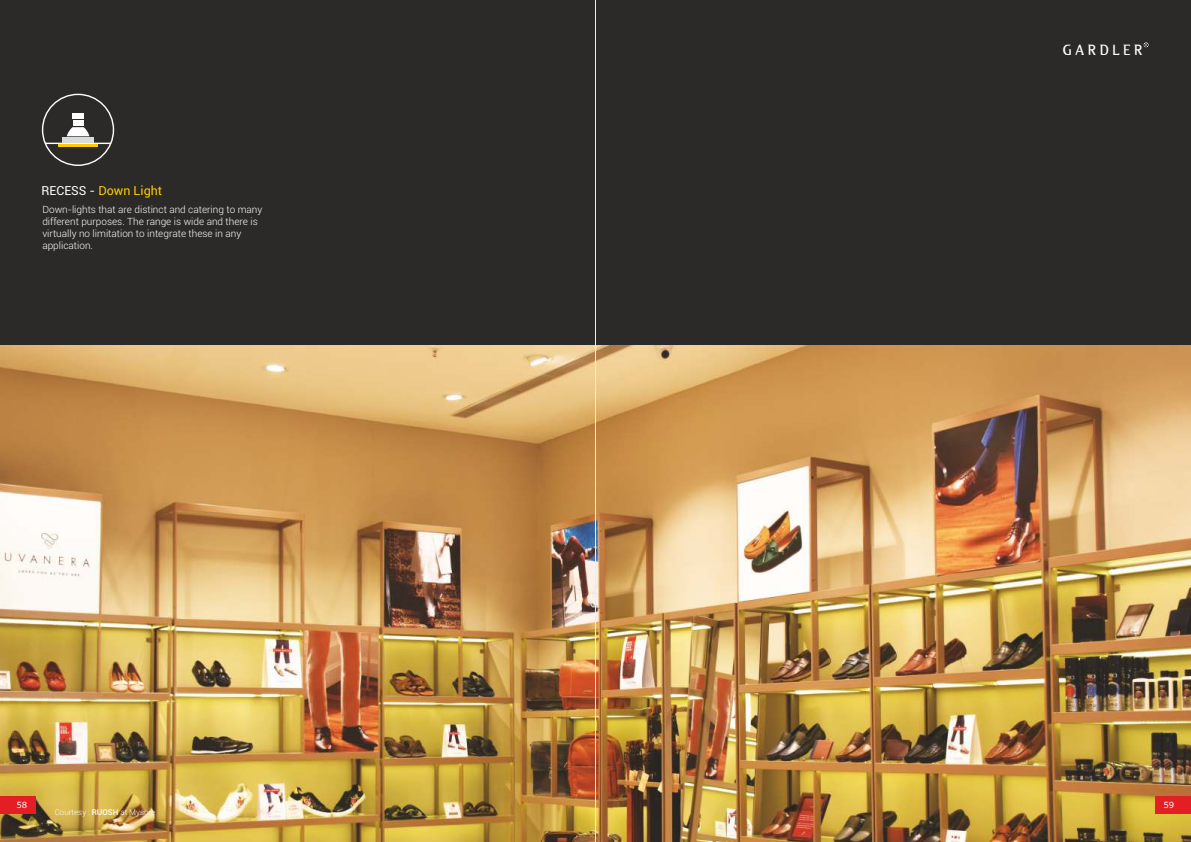
<style>
.page{position:relative;width:1191px;height:842px;background:#2b2a29}
.page>*{position:absolute;margin:0;border:0;box-sizing:border-box;transform-origin:0 0}
.t1{font:13.6px "Alex";color:#fefefe}
.t2{font:12.5px "Roboto";color:#fecc00}
.t3{font:300 10px/12px "Roboto";color:#fefefe}
.t4{font:8.5px "Verdana";color:#fefefe}
.t5{font:300 8px "Roboto";color:#fefefe}
.s1{color:#fefefe}
.s2{font-weight:500}
</style>
<div class="page">
<img style="left:0;top:346px;width:1191px;height:496px">
<hr style="left:595px;top:0;width:1px;height:842px;background:#ebecec">
<div style="left:42px;top:94px;width:72px;height:72px;border:1px solid #fefefe;border-radius:50%"></div>
<hr style="left:45px;top:143px;width:66px;height:1px;background:#fefefe">
<hr style="left:58px;top:144px;width:40px;height:2px;background:#fecc00">
<div style="left:62px;top:137px;width:32px;height:6px;background:#d9dada"></div>
<svg style="left:67px;top:127px;width:22px;height:9px"></svg>
<div style="left:73px;top:120px;width:10px;height:6px;background:#fefefe"></div>
<div style="left:72px;top:113px;width:12px;height:6px;background:#fefefe"></div>
<svg style="left:1143px;top:43px;width:5px;height:4px"></svg>
<div style="left:1155px;top:797px;width:36px;height:17px;background:#e31e24"></div>
<div style="left:0;top:797px;width:35px;height:17px;background:#e31e24"></div>
<p class="t2" style="left:42px;top:185px;width:122px"><span class="s1">RECESS -</span> Down Light</p>
<p class="t3" style="left:42px;top:205px;width:221px">Down-lights that are distinct and catering to many different purposes. The range is wide and there is virtually no limitation to integrate these in any application.</p>
<p class="t1" style="left:1062px;top:44px;width:81px">G A R D L E R</p>
<p class="t4" style="left:17px;top:802px;width:12px">58</p>
<p class="t4" style="left:1163px;top:802px;width:12px">59</p>
<p class="t5" style="left:55px;top:809px;width:102px">Courtesy : <span class="s2">RUOSH</span> at Mysore</p>
</div>
